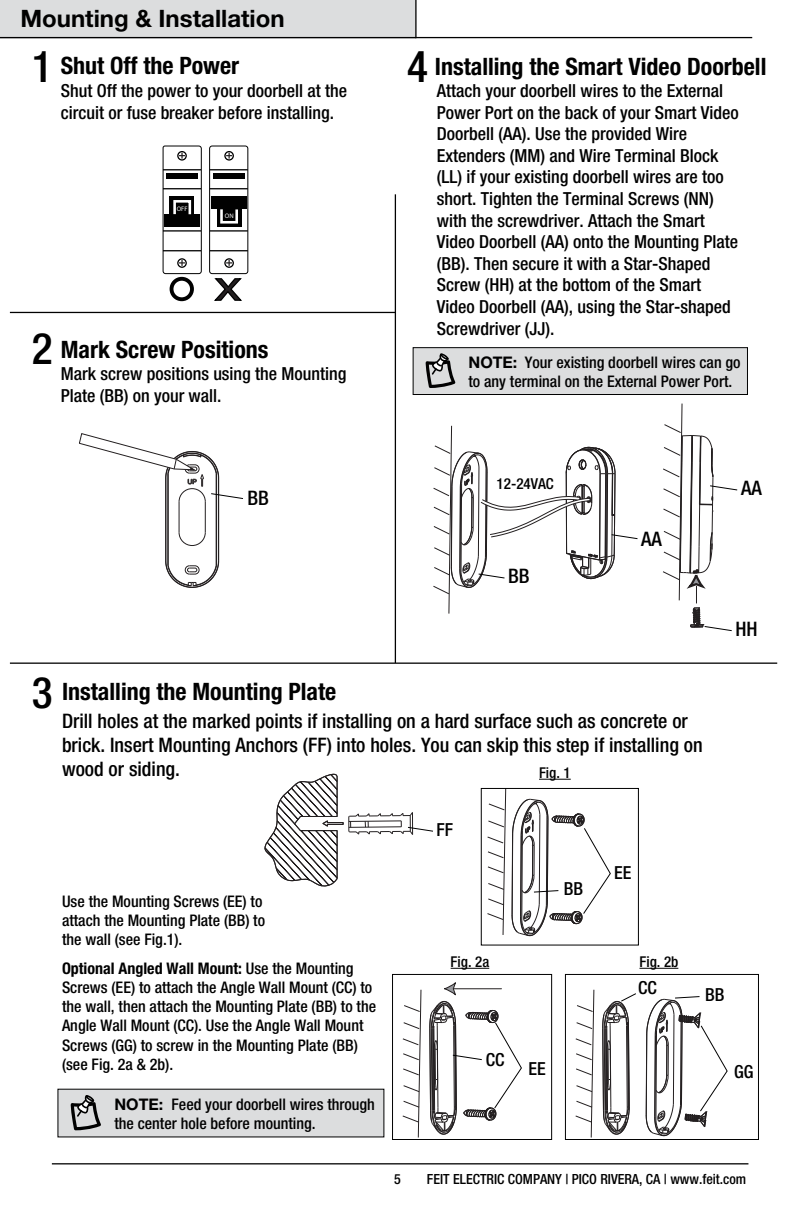
<style>
.page{position:relative;width:792px;height:1224px;background:#fff}
.page>*{position:absolute;margin:0;border:0;box-sizing:border-box;transform-origin:0 0}
.t1{font:500 condensed 43.4px "Helvetica Neue LT Std";color:#010101}
.t2{font:700 condensed 24px "Helvetica Neue";color:#010101}
.t3{font:700 24px "Helvetica Neue LT Std";color:#010101}
.t4{font:500 condensed 20px/24px "Helvetica Neue LT Std";color:#010101}
.t5{font:500 condensed 18px/21.6px "Helvetica Neue LT Std";color:#010101}
.t6{font:500 condensed 16px/19.2px "Helvetica Neue LT Std";color:#010101}
.t7{font:500 condensed 15.2px "Helvetica Neue LT Std";color:#010101}
.t8{font:500 condensed 15px "Helvetica Neue LT Std";color:#010101}
.t9{font:500 condensed 14px "Helvetica Neue LT Std";color:#010101}
.t10{font:6.6px "Myriad Pro";color:#fff}
.s1{font-family:"Helvetica Neue LT Std";font-weight:500;font-size:43.4px}
.s2{font-weight:700;font-stretch:normal}
.s3{font-weight:700}
</style>
<div class="page">
<div style="left:58px;top:1089px;width:326px;height:48px;background:#dcddde"></div>
<svg style="left:70px;top:1095px;width:31px;height:35px"></svg>
<div style="left:0;top:0;width:416px;height:38px;background:#dcddde"></div>
<hr style="left:415px;top:0;width:2px;height:38px;background:#010101">
<hr style="left:0;top:37px;width:752px;height:1px;background:#010101">
<hr style="left:395px;top:194px;width:1px;height:469px;background:#010101">
<hr style="left:10px;top:663px;width:767px;height:1px;background:#010101">
<hr style="left:10px;top:312px;width:385px;height:1px;background:#010101">
<hr style="left:165px;top:478px;width:1px;height:83px;background:#231f20">
<hr style="left:205px;top:502px;width:1px;height:30px;background:#231f20">
<hr style="left:179px;top:502px;width:1px;height:30px;background:#231f20">
<hr style="left:166px;top:478px;width:1px;height:83px;background:#231f20">
<hr style="left:167px;top:473px;width:1px;height:92px;background:#231f20">
<hr style="left:168px;top:473px;width:1px;height:92px;background:#231f20">
<hr style="left:216px;top:473px;width:1px;height:92px;background:#231f20">
<hr style="left:218px;top:478px;width:1px;height:82px;background:#231f20">
<svg style="left:178px;top:532px;width:28px;height:14px"></svg>
<svg style="left:165px;top:558px;width:54px;height:30px"></svg>
<svg style="left:79px;top:433px;width:164px;height:69px"></svg>
<svg style="left:487px;top:790px;width:19px;height:145px"></svg>
<svg style="left:402px;top:989px;width:20px;height:149px"></svg>
<svg style="left:264px;top:773px;width:169px;height:114px"></svg>
<hr style="left:539px;top:779px;width:32px;height:1px;background:#010101">
<hr style="left:451px;top:968px;width:38px;height:1px;background:#010101">
<hr style="left:639px;top:968px;width:39px;height:1px;background:#010101">
<svg style="left:512px;top:799px;width:99px;height:137px"></svg>
<svg style="left:646px;top:996px;width:82px;height:140px"></svg>
<div style="left:481px;top:788px;width:158px;height:157px;border:1px solid #010101"></div>
<div style="left:392px;top:974px;width:160px;height:166px;border:1px solid #010101"></div>
<svg style="left:602px;top:993px;width:34px;height:142px"></svg>
<svg style="left:575px;top:989px;width:19px;height:149px"></svg>
<div style="left:565px;top:974px;width:194px;height:166px;border:1px solid #010101"></div>
<svg style="left:663px;top:403px;width:75px;height:228px"></svg>
<div style="left:413px;top:347px;width:335px;height:48px;background:#dcddde;border:1px solid #010101"></div>
<svg style="left:425px;top:353px;width:30px;height:35px"></svg>
<div style="left:163px;top:146px;width:39px;height:128px;border:1px solid #010101;border-radius:2px"></div>
<div style="left:209px;top:146px;width:39px;height:128px;border:1px solid #010101;border-radius:3px"></div>
<div style="left:166px;top:173px;width:32px;height:5px;background:#010101"></div>
<div style="left:213px;top:173px;width:32px;height:5px;background:#010101"></div>
<div style="left:164px;top:215px;width:36px;height:12px;background:#010101"></div>
<div style="left:211px;top:196px;width:36px;height:13px;background:#010101"></div>
<div style="left:170px;top:197px;width:24px;height:20px;background:#010101"></div>
<div style="left:217px;top:206px;width:24px;height:21px;background:#010101"></div>
<div style="left:220px;top:208px;width:18px;height:16px;border:3px solid #fff"></div>
<div style="left:173px;top:200px;width:18px;height:16px;border:3px solid #fff"></div>
<hr style="left:163px;top:169px;width:38px;height:1px;background:#010101">
<hr style="left:210px;top:169px;width:38px;height:1px;background:#010101">
<hr style="left:163px;top:188px;width:38px;height:1px;background:#010101">
<hr style="left:210px;top:188px;width:38px;height:1px;background:#010101">
<hr style="left:163px;top:230px;width:38px;height:2px;background:#010101">
<hr style="left:210px;top:230px;width:38px;height:2px;background:#010101">
<hr style="left:163px;top:250px;width:38px;height:1px;background:#010101">
<hr style="left:210px;top:250px;width:38px;height:1px;background:#010101">
<div style="left:177px;top:258px;width:10px;height:10px;border:1px solid #010101;border-radius:50%"></div>
<svg style="left:179px;top:260px;width:6px;height:6px"></svg>
<div style="left:224px;top:258px;width:10px;height:10px;border:1px solid #010101;border-radius:50%"></div>
<svg style="left:226px;top:260px;width:6px;height:6px"></svg>
<div style="left:177px;top:151px;width:10px;height:10px;border:1px solid #010101;border-radius:50%"></div>
<svg style="left:179px;top:153px;width:6px;height:6px"></svg>
<div style="left:224px;top:151px;width:10px;height:10px;border:1px solid #010101;border-radius:50%"></div>
<svg style="left:226px;top:153px;width:6px;height:6px"></svg>
<div style="left:170px;top:277px;width:24px;height:24px;border:4px solid #010101;border-radius:50%"></div>
<svg style="left:214px;top:278px;width:28px;height:23px"></svg>
<hr style="left:52px;top:1163px;width:696px;height:1px;background:#010101">
<svg style="left:429px;top:982px;width:93px;height:153px"></svg>
<svg style="left:433px;top:425px;width:205px;height:189px"></svg>
<h2 class="t3" style="left:20px;top:3px;width:266px">Mounting &amp; Installation</h2>
<h1 class="t1" style="left:407px;top:41px;width:22px">4</h1>
<h2 class="t2" style="left:32px;top:51px;width:209px"><span class="s1">1</span> Shut Off the Power</h2>
<h2 class="t2" style="left:435px;top:52px;width:333px">Installing the Smart Video Doorbell</h2>
<p class="t5" style="left:61px;top:80px;width:288px">Shut Off the power to your doorbell at the circuit or fuse breaker before installing.</p>
<p class="t5" style="left:437px;top:80px;width:303px">Attach your doorbell wires to the External Power Port on the back of your Smart Video Doorbell (AA). Use the provided Wire Extenders (MM) and Wire Terminal Block (LL) if your existing doorbell wires are too short. Tighten the Terminal Screws (NN) with the screwdriver. Attach the Smart Video Doorbell (AA) onto the Mounting Plate (BB). Then secure it with a Star-Shaped Screw (HH) at the bottom of the Smart Video Doorbell (AA), using the Star-shaped Screwdriver (JJ).</p>
<h2 class="t2" style="left:61px;top:335px;width:209px">Mark Screw Positions</h2>
<p class="t10" style="left:177px;top:205px;width:12px">OFF</p>
<p class="t10" style="left:225px;top:212px;width:10px">ON</p>
<h1 class="t1" style="left:32px;top:323px;width:22px">2</h1>
<p class="t6" style="left:468px;top:353px;width:274px"><span class="s2">NOTE:</span> Your existing doorbell wires can go to any terminal on the External Power Port.</p>
<p class="t5" style="left:61px;top:363px;width:287px">Mark screw positions using the Mounting<br>Plate (BB) on your wall.</p>
<p class="t4" style="left:247px;top:486px;width:23px">BB</p>
<p class="t7" style="left:497px;top:474px;width:59px">12-24VAC</p>
<p class="t4" style="left:508px;top:564px;width:23px">BB</p>
<p class="t4" style="left:641px;top:526px;width:22px">AA</p>
<h2 class="t2" style="left:32px;top:677px;width:306px"><span class="s1">3</span> Installing the Mounting Plate</h2>
<p class="t4" style="left:62px;top:709px;width:642px">Drill holes at the marked points if installing on a hard surface such as concrete or brick. Insert Mounting Anchors (FF) into holes. You can skip this step if installing on wood or siding.</p>
<p class="t8" style="left:539px;top:763px;width:33px">Fig. 1</p>
<p class="t5" style="left:437px;top:819px;width:18px">FF</p>
<p class="t5" style="left:614px;top:862px;width:19px">EE</p>
<p class="t4" style="left:741px;top:476px;width:22px">AA</p>
<p class="t4" style="left:736px;top:617px;width:24px">HH</p>
<p class="t6" style="left:62px;top:892px;width:205px">Use the Mounting Screws (EE) to attach the Mounting Plate (BB) to the wall (see Fig.1).</p>
<p class="t6" style="left:62px;top:958px;width:316px"><span class="s3">Optional Angled Wall Mount:</span> Use the Mounting Screws (EE) to attach the Angle Wall Mount (CC) to the wall, then attach the Mounting Plate (BB) to the Angle Wall Mount (CC). Use the Angle Wall Mount Screws (GG) to screw in the Mounting Plate (BB) (see Fig. 2a &amp; 2b).</p>
<p class="t6" style="left:114px;top:1095px;width:262px"><span class="s2">NOTE:</span> Feed your doorbell wires through the center hole before mounting.</p>
<p class="t5" style="left:564px;top:878px;width:21px">BB</p>
<p class="t8" style="left:451px;top:953px;width:40px">Fig. 2a</p>
<p class="t8" style="left:639px;top:953px;width:40px">Fig. 2b</p>
<p class="t5" style="left:638px;top:977px;width:20px">CC</p>
<p class="t5" style="left:705px;top:984px;width:21px">BB</p>
<p class="t5" style="left:486px;top:1048px;width:20px">CC</p>
<p class="t5" style="left:528px;top:1057px;width:19px">EE</p>
<p class="t5" style="left:734px;top:1060px;width:21px">GG</p>
<p class="t9" style="left:394px;top:1171px;width:8px">5</p>
<p class="t9" style="left:427px;top:1171px;width:321px">FEIT ELECTRIC COMPANY | PICO RIVERA, CA | www.feit.com</p>
</div>
